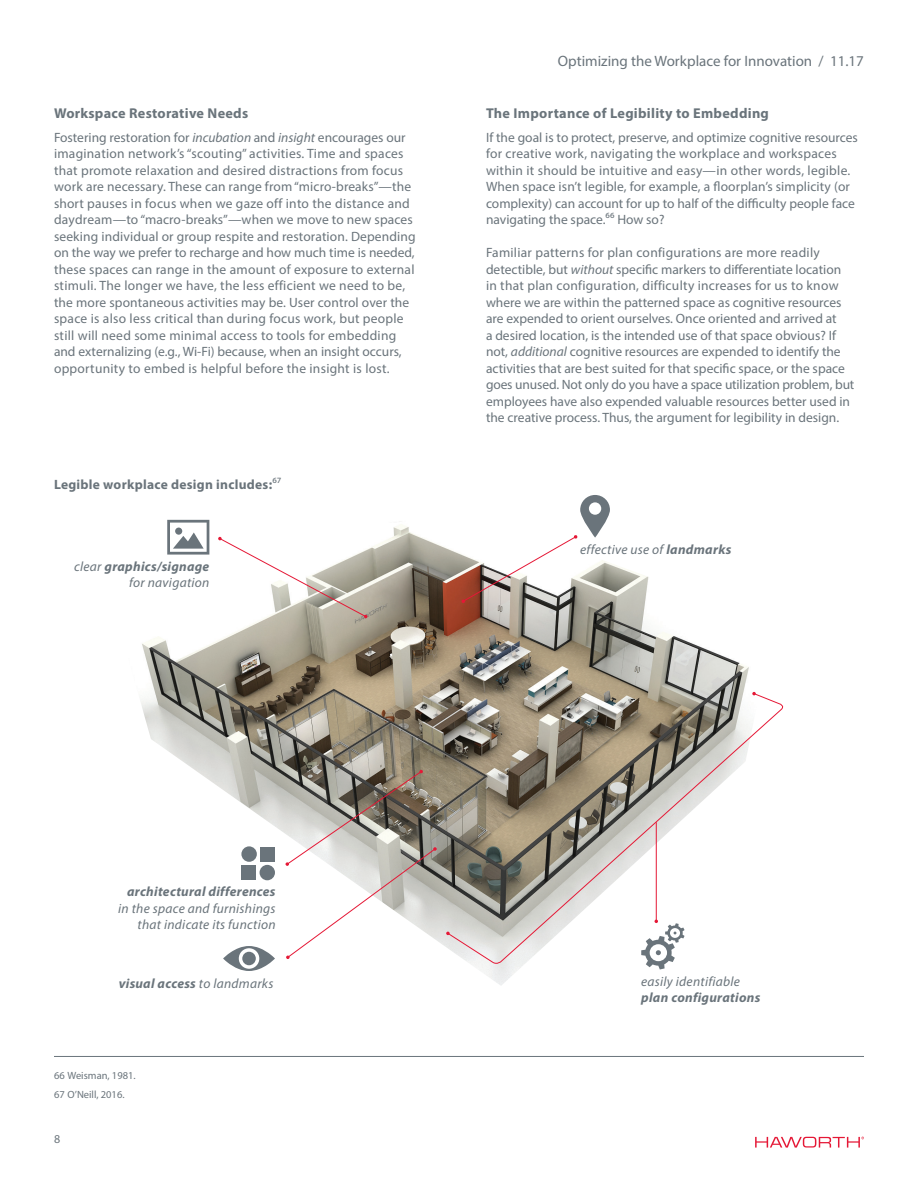
<style>
.page{position:relative;width:918px;height:1188px;background:#fff}
.page>*{position:absolute;margin:0;border:0;box-sizing:border-box;transform-origin:0 0}
.t1{font:15px "Myriad Pro";color:#6a747b}
.t2{font:700 14.25px "Myriad Pro";letter-spacing:.02em;color:#6a747b}
.t3{font:13.5px/16.5px "Myriad Pro";letter-spacing:.01em;color:#6a747b}
.t4{font:italic 13.5px/16.2px "Myriad Pro";letter-spacing:.02em;color:#6a747b;text-align:right}
.t5{font:italic 700 13.5px "Myriad Pro";letter-spacing:.02em;color:#6a747b}
.t6{font:700 13.5px "Myriad Pro";letter-spacing:.02em;color:#6a747b}
.t7{font:12px "Myriad Pro";color:#6a747b}
.t8{font:10.5px/18.8px "Myriad Pro";color:#6a747b}
.s1{font-style:italic}
.s2{font-weight:400}
.s3{font-weight:700}
</style>
<div class="page">
<svg style="left:755px;top:1137px;width:109px;height:11px"></svg>
<hr style="left:54px;top:1056px;width:810px;height:1px;background:#6a747b">
<img style="left:141px;top:519px;width:608px;height:466px">
<svg style="left:461px;top:535px;width:117px;height:68px"></svg>
<svg style="left:218px;top:537px;width:150px;height:81px"></svg>
<svg style="left:286px;top:770px;width:151px;height:189px"></svg>
<svg style="left:447px;top:693px;width:337px;height:272px"></svg>
<svg style="left:752px;top:692px;width:4px;height:3px"></svg>
<svg style="left:446px;top:932px;width:4px;height:3px"></svg>
<hr style="left:656px;top:822px;width:1px;height:99px;background:#e51836">
<svg style="left:641px;top:920px;width:44px;height:50px"></svg>
<svg style="left:223px;top:946px;width:52px;height:25px"></svg>
<div style="left:241px;top:846px;width:16px;height:16px;background:#6a747b;border-radius:50%"></div>
<div style="left:260px;top:865px;width:15px;height:15px;background:#6a747b;border-radius:50%"></div>
<div style="left:260px;top:847px;width:15px;height:14px;background:#6a747b"></div>
<div style="left:241px;top:865px;width:15px;height:15px;background:#6a747b"></div>
<svg style="left:167px;top:520px;width:42px;height:35px"></svg>
<div style="left:175px;top:528px;width:7px;height:7px;background:#6a747b;border-radius:50%"></div>
<svg style="left:580px;top:495px;width:30px;height:43px"></svg>
<div style="left:589px;top:502px;width:12px;height:13px;background:#fff;border-radius:50%"></div>
<p class="t2" style="left:54px;top:104px;width:196px">Workspace Restorative Needs</p>
<p class="t3" style="left:54px;top:129px;width:363px">Fostering restoration for <span class="s1">incubation</span> and <span class="s1">insight</span> encourages our imagination network’s “scouting” activities. Time and spaces that promote relaxation and desired distractions from focus work are necessary. These can range from “micro-breaks”—the short pauses in focus when we gaze off into the distance and daydream—to “macro-breaks”—when we move to new spaces seeking individual or group respite and restoration. Depending on the way we prefer to recharge and how much time is needed, these spaces can range in the amount of exposure to external stimuli. The longer we have, the less efficient we need to be, the more spontaneous activities may be. User control over the space is also less critical than during focus work, but people still will need some minimal access to tools for embedding and externalizing (e.g., Wi-Fi) because, when an insight occurs, opportunity to embed is helpful before the insight is lost.</p>
<p class="t6" style="left:54px;top:476px;width:228px">Legible workplace design includes:<span class="s2">⁶⁷</span></p>
<p class="t4" style="left:74px;top:558px;width:137px">clear <span class="s3">graphics/signage </span>for navigation</p>
<p class="t1" style="left:558px;top:52px;width:308px">Optimizing the Workplace for Innovation / 11.17</p>
<p class="t2" style="left:486px;top:104px;width:284px">The Importance of Legibility to Embedding</p>
<p class="t3" style="left:486px;top:129px;width:373px">If the goal is to protect, preserve, and optimize cognitive resources for creative work, navigating the workplace and workspaces within it should be intuitive and easy—in other words, legible.<br>When space isn’t legible, for example, a floorplan’s simplicity (or complexity) can account for up to half of the difficulty people face navigating the space.⁶⁶ How so?</p>
<p class="t3" style="left:486px;top:244px;width:370px">Familiar patterns for plan configurations are more readily detectible, but <span class="s1">without</span> specific markers to differentiate location in that plan configuration, difficulty increases for us to know where we are within the patterned space as cognitive resources are expended to orient ourselves. Once oriented and arrived at<br>a desired location, is the intended use of that space obvious? If not, <span class="s1">additional</span> cognitive resources are expended to identify the activities that are best suited for that specific space, or the space goes unused. Not only do you have a space utilization problem, but employees have also expended valuable resources better used in the creative process. Thus, the argument for legibility in design.</p>
<p class="t4" style="left:580px;top:541px;width:153px">effective use of <span class="s3">landmarks</span></p>
<p class="t5" style="left:127px;top:883px;width:150px">architectural differences</p>
<p class="t4" style="left:118px;top:900px;width:159px">in the space and furnishings that indicate its function</p>
<p class="t5" style="left:119px;top:974px;width:156px">visual access <span class="s2">to landmarks</span></p>
<p class="t4" style="left:641px;top:973px;width:100px">easily identifiable</p>
<p class="t5" style="left:641px;top:989px;width:121px">plan configurations</p>
<p class="t8" style="left:54px;top:1066px;width:83px">66 Weisman, 1981.<br>67 O’Neill, 2016.</p>
<p class="t7" style="left:54px;top:1132px;width:8px">8</p>
</div>
